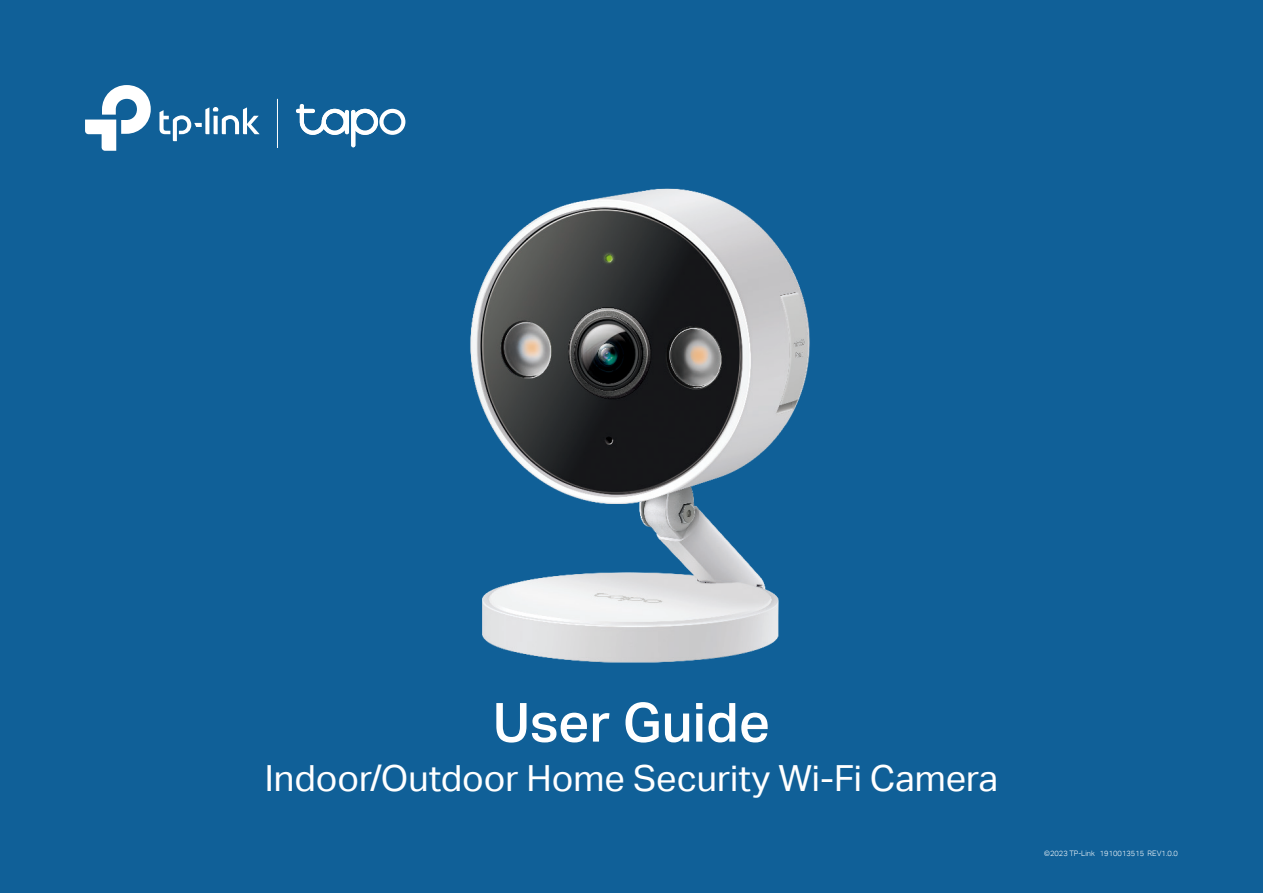
<style>
.page{position:relative;width:1263px;height:893px;background:#106098}
.page>*{position:absolute;margin:0;border:0;box-sizing:border-box;transform-origin:0 0}
.t1{font:54px "TP Link Aktiv Medium";color:#fff}
.t2{font:36px "TP Link Aktiv Regular";color:#fff}
.t3{font:7.5px "TP Link Aktiv Light";color:#fff}
</style>
<div class="page">
<svg style="left:159px;top:107px;width:81px;height:34px"></svg>
<svg style="left:85px;top:85px;width:66px;height:66px"></svg>
<img style="left:242px;top:98px;width:568px;height:565px">
<h1 class="t1" style="left:493px;top:691px;width:279px">User Guide</h1>
<p class="t2" style="left:265px;top:757px;width:735px">Indoor/Outdoor Home Security Wi-Fi Camera</p>
<p class="t3" style="left:1044px;top:849px;width:135px">©2023 TP-Link 1910013515 REV1.0.0</p>
</div>
